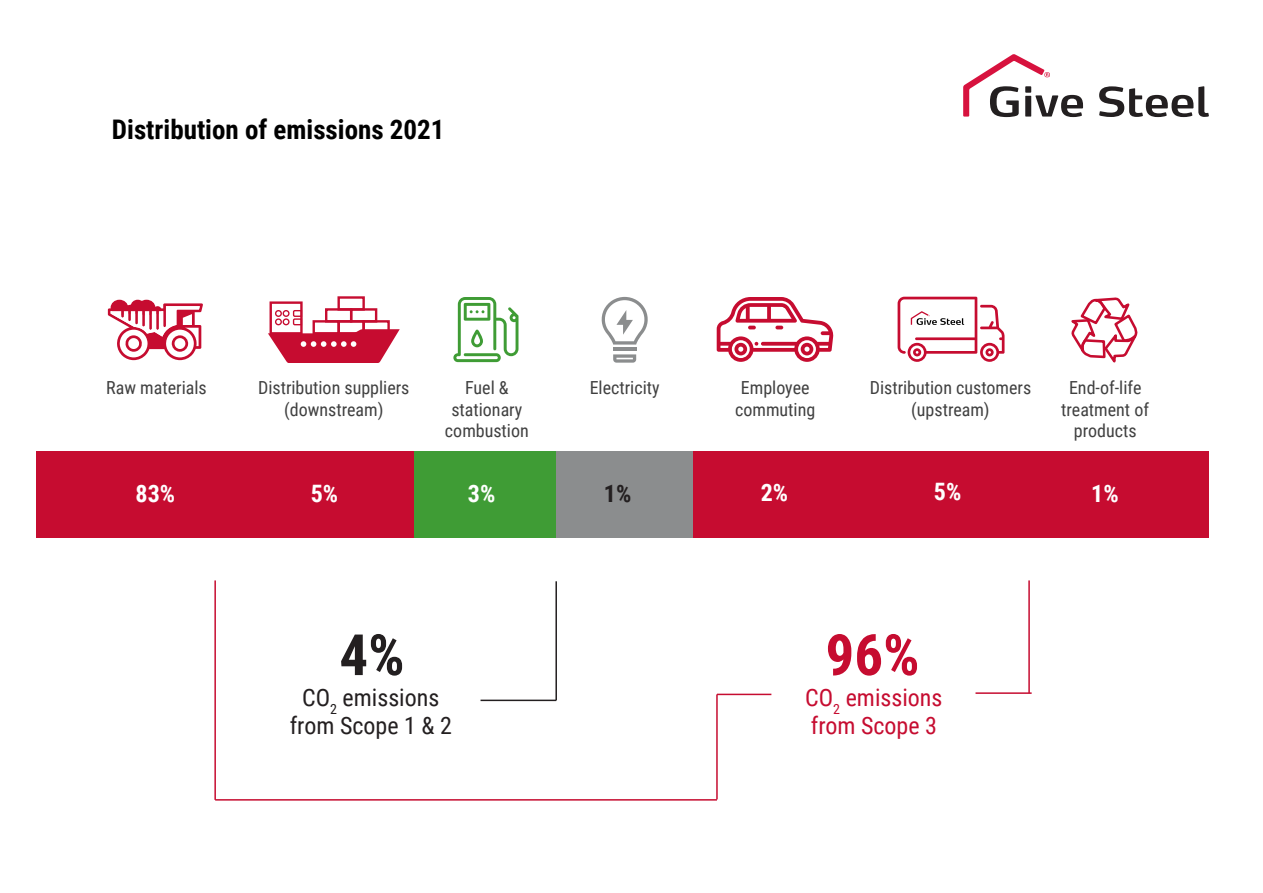
<style>
.page{position:relative;width:1263px;height:893px;background:#fff}
.page>*{position:absolute;margin:0;border:0;box-sizing:border-box;transform-origin:0 0}
.t1{font:700 57px "Roboto Condensed";color:#c60c30}
.t2{font:700 57px "Roboto Condensed";color:#231f20}
.Headline{font:700 27px "Roboto Condensed";color:#000}
.t3{font:24px/28.8px "Roboto Condensed";color:#231f20;text-align:center}
.t4{font:24px/28.8px "Roboto Condensed";color:#c60c30}
.t5{font:700 24px "Roboto Condensed";color:#fff}
.t6{font:700 24px "Roboto Condensed";color:#231f20}
.t7{font:18px/21.6px "Roboto Condensed";color:#404040;text-align:center}
</style>
<div class="page">
<div style="left:413px;top:451px;width:146px;height:87px;background:#3f9c35"></div>
<div style="left:556px;top:451px;width:137px;height:87px;background:#8b8d8e"></div>
<div style="left:693px;top:451px;width:516px;height:87px;background:#c60c30"></div>
<div style="left:37px;top:451px;width:377px;height:87px;background:#c60c30"></div>
<hr style="left:555px;top:581px;width:2px;height:119px;background:#231f20">
<hr style="left:480px;top:700px;width:76px;height:1px;background:#231f20">
<hr style="left:214px;top:580px;width:2px;height:220px;background:#c60c30">
<hr style="left:215px;top:799px;width:502px;height:2px;background:#c60c30">
<hr style="left:716px;top:694px;width:2px;height:105px;background:#c60c30">
<hr style="left:717px;top:694px;width:54px;height:1px;background:#c60c30">
<hr style="left:1028px;top:580px;width:2px;height:113px;background:#c60c30">
<hr style="left:975px;top:692px;width:57px;height:2px;background:#c60c30">
<svg style="left:1099px;top:86px;width:110px;height:31px"></svg>
<svg style="left:963px;top:54px;width:120px;height:63px"></svg>
<svg style="left:717px;top:297px;width:116px;height:65px"></svg>
<svg style="left:453px;top:297px;width:65px;height:65px"></svg>
<svg style="left:1071px;top:297px;width:67px;height:66px"></svg>
<svg style="left:897px;top:297px;width:107px;height:65px"></svg>
<div style="left:111px;top:300px;width:17px;height:16px;background:#c60c30;border-radius:50%"></div>
<div style="left:138px;top:300px;width:17px;height:16px;background:#c60c30;border-radius:50%"></div>
<div style="left:131px;top:300px;width:14px;height:12px;background:#c60c30;border-radius:50%"></div>
<svg style="left:108px;top:303px;width:95px;height:57px"></svg>
<div style="left:270px;top:301px;width:33px;height:34px;border:2px solid #c60c30"></div>
<div style="left:337px;top:297px;width:28px;height:14px;border:2px solid #c60c30"></div>
<div style="left:350px;top:308px;width:27px;height:15px;border:2px solid #c60c30"></div>
<div style="left:325px;top:308px;width:27px;height:15px;border:2px solid #c60c30"></div>
<svg style="left:268px;top:309px;width:132px;height:53px"></svg>
<svg style="left:602px;top:297px;width:46px;height:48px"></svg>
<hr style="left:613px;top:348px;width:23px;height:3px;background:#8b8d8e">
<svg style="left:613px;top:354px;width:23px;height:9px"></svg>
<p class="Headline" style="left:112px;top:111px;width:334px">Distribution of emissions 2021</p>
<p class="t7" style="left:106px;top:376px;width:102px">Raw materials</p>
<p class="t7" style="left:258px;top:376px;width:153px">Distribution suppliers (downstream)</p>
<p class="t7" style="left:445px;top:376px;width:85px">Fuel &amp; stationary combustion</p>
<p class="t7" style="left:590px;top:376px;width:71px">Electricity</p>
<p class="t7" style="left:735px;top:376px;width:82px">Employee commuting</p>
<p class="t7" style="left:870px;top:376px;width:163px">Distribution customers (upstream)</p>
<p class="t7" style="left:1061px;top:376px;width:89px">End-of-life treatment of products</p>
<p class="t5" style="left:136px;top:476px;width:41px">83%</p>
<p class="t5" style="left:311px;top:476px;width:29px">5%</p>
<p class="t5" style="left:468px;top:476px;width:29px">3%</p>
<p class="t6" style="left:604px;top:476px;width:29px">1%</p>
<p class="t5" style="left:761px;top:475px;width:29px">2%</p>
<p class="t5" style="left:934px;top:475px;width:29px">5%</p>
<p class="t5" style="left:1091px;top:476px;width:29px">1%</p>
<p class="t2" style="left:339px;top:615px;width:67px">4%</p>
<p class="t1" style="left:825px;top:615px;width:96px">96%</p>
<p class="t4" style="left:805px;top:682px;width:139px">CO<sub>2</sub> emissions from Scope 3</p>
<p class="t3" style="left:290px;top:682px;width:164px">CO<sub>2</sub> emissions from Scope 1 &amp; 2</p>
</div>
